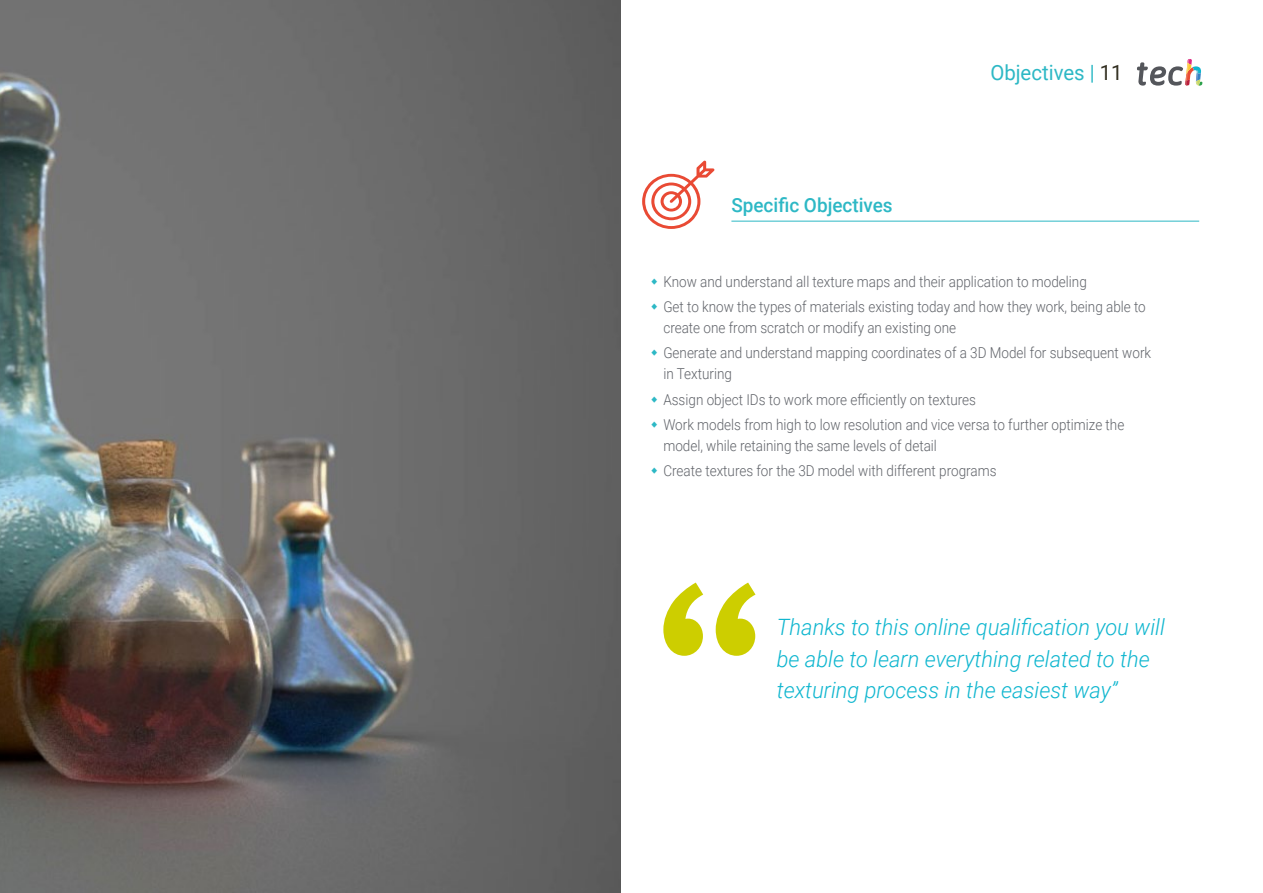
<style>
.page{position:relative;width:1263px;height:893px;background:#fff}
.page>*{position:absolute;margin:0;border:0;box-sizing:border-box;transform-origin:0 0}
.t1{font:italic 300 22.5px/31.5px "Roboto";color:#0fb6cf}
.t2{font:21px "Roboto";color:#2db8c5}
.t3{font:500 19.5px "Roboto";color:#2db8c5}
.t4{font:300 15px/25.2px "Roboto";color:#61646a;scale:.9 1}
.s1{color:#312e20}
</style>
<div class="page">
<hr style="left:731px;top:221px;width:468px;height:1px;background:#2db8c5">
<svg style="left:642px;top:161px;width:72px;height:68px"></svg>
<img style="left:0;top:0;width:621px;height:893px">
<svg style="left:1137px;top:59px;width:65px;height:27px"></svg>
<svg style="left:663px;top:583px;width:92px;height:73px"></svg>
<h3 class="t3" style="left:731px;top:192px;width:163px">Specific Objectives</h3>
<h2 class="t2" style="left:990px;top:57px;width:134px">Objectives | <span class="s1">11</span></h2>
<p class="t4" style="left:663px;top:268px;width:538px">Know and understand all texture maps and their application to modeling<br>Get to know the types of materials existing today and how they work, being able to</p>
<p class="t4" style="left:663px;top:315px;width:543px">create one from scratch or modify an existing one<br>Generate and understand mapping coordinates of a 3D Model for subsequent work</p>
<p class="t4" style="left:663px;top:361px;width:514px">in Texturing<br>Assign object IDs to work more efficiently on textures<br>Work models from high to low resolution and vice versa to further optimize the</p>
<p class="t4" style="left:663px;top:432px;width:372px">model, while retaining the same levels of detail<br>Create textures for the 3D model with different programs</p>
<h1 class="t1" style="left:777px;top:611px;width:390px">Thanks to this online qualification you will be able to learn everything related to the texturing process in the easiest way”</h1>
</div>
